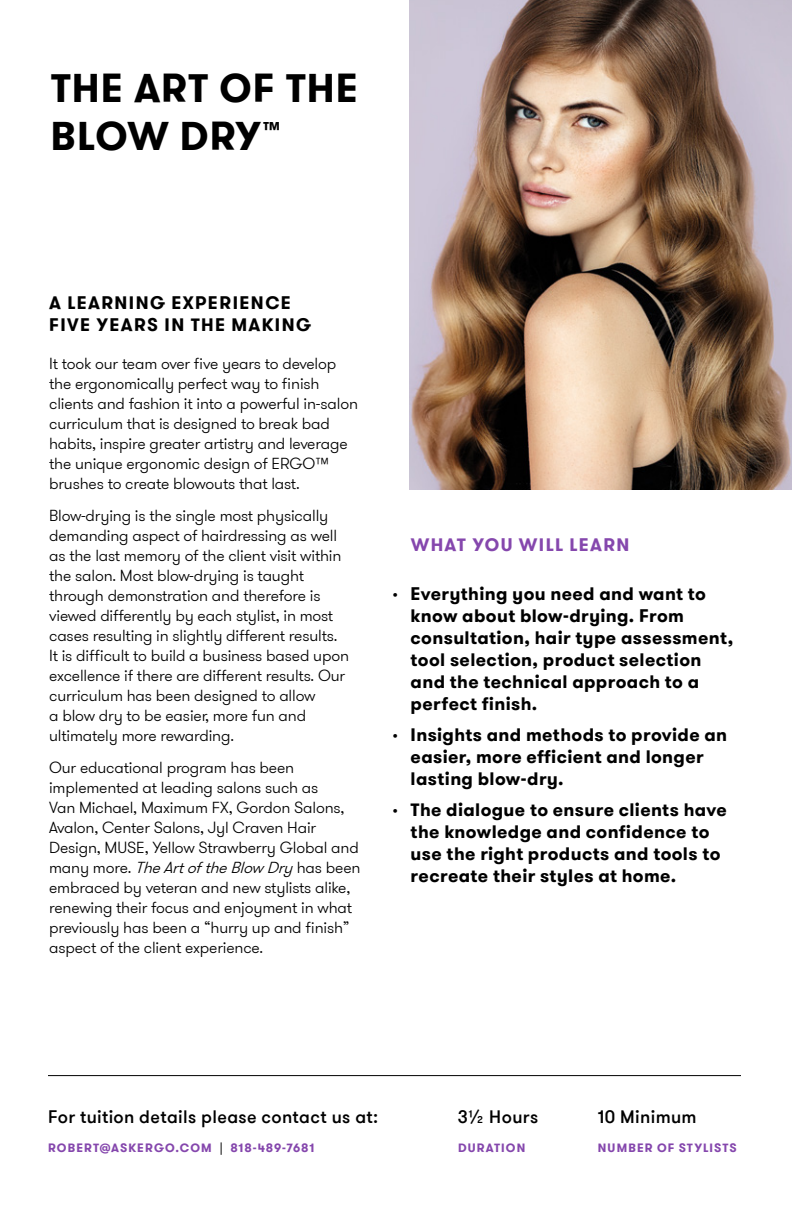
<style>
.page{position:relative;width:792px;height:1224px;background:#fff}
.page>*{position:absolute;margin:0;border:0;box-sizing:border-box;transform-origin:0 0}
.t1{font:700 40px/48px "GT Walsheim Pro";letter-spacing:.015em;color:#000}
.t2{font:700 18px/22px "GT Walsheim Pro";letter-spacing:.02em;color:#000}
.t3{font:500 18px "GT Walsheim Pro";letter-spacing:.02em;color:#000}
.t4{font:700 18px/22px "GT Walsheim Pro";letter-spacing:.075em;color:#000}
.t5{font:700 18px "GT Walsheim Pro";letter-spacing:.075em;color:#8547ad}
.t6{font:300 16px/20px "GT Walsheim Pro";letter-spacing:-.01em;color:#000}
.t7{font:700 12px "GT Walsheim Pro";letter-spacing:.09em;color:#8547ad}
.s1{font-style:italic}
.s2{font-weight:500;font-size:16px}
.s3{font-weight:400;color:#000}
.s4{font-weight:400}
</style>
<div class="page">
<img style="left:409px;top:0;width:383px;height:490px">
<hr style="left:48px;top:1075px;width:693px;height:1px;background:#000">
<h1 class="t1" style="left:51px;top:64px;width:309px">THE ART OF THE<br>BLOW DRY<sup>™</sup></h1>
<p class="t4" style="left:49px;top:292px;width:263px">A LEARNING EXPERIENCE<br>FIVE YEARS IN THE MAKING</p>
<p class="t6" style="left:49px;top:354px;width:310px">It took our team over five years to develop the ergonomically perfect way to finish clients and fashion it into a powerful in-salon curriculum that is designed to break bad habits, inspire greater artistry and leverage the unique ergonomic design of ERGO™ brushes to create blowouts that last.</p>
<p class="t6" style="left:49px;top:506px;width:301px">Blow-drying is the single most physically demanding aspect of hairdressing as well as the last memory of the client visit within the salon. Most blow-drying is taught through demonstration and therefore is viewed differently by each stylist, in most cases resulting in slightly different results.<br>It is difficult to build a business based upon excellence if there are different results. Our curriculum has been designed to allow<br>a blow dry to be easier, more fun and ultimately more rewarding.</p>
<p class="t6" style="left:49px;top:758px;width:313px">Our educational program has been implemented at leading salons such as<br>Van Michael, Maximum FX, Gordon Salons, Avalon, Center Salons, Jyl Craven Hair Design, MUSE, Yellow Strawberry Global and many more. <span class="s1">The Artof the Blow Dry</span> has been embraced by veteran and new stylists alike, renewing their focus and enjoyment in what previously has been a “hurry up and finish” aspect of the client experience.</p>
<p class="t5" style="left:411px;top:533px;width:220px">WHAT YOU WILL LEARN</p>
<p class="t2" style="left:411px;top:583px;width:324px;text-indent:-18px"><span class="s2">•</span> Everything you need and want to know about blow-drying. From consultation, hair type assessment, tool selection, product selection and the technical approach to a perfect finish.</p>
<p class="t2" style="left:411px;top:724px;width:318px;text-indent:-18px"><span class="s2">•</span> Insights and methods to provide an easier, more efficient and longer lasting blow-dry.</p>
<p class="t2" style="left:411px;top:799px;width:318px;text-indent:-18px"><span class="s2">•</span> The dialogue to ensure clients have the knowledge and confidence to use the right products and tools to recreate their styles at home.</p>
<p class="t3" style="left:48px;top:1105px;width:332px">For tuition details please contact us at:</p>
<p class="t7" style="left:48px;top:1140px;width:268px">ROBERT@ASKERGO.COM <span class="s3">|</span> 818-489-7681</p>
<p class="t3" style="left:458px;top:1105px;width:82px">3<span class="s4">½</span> Hours</p>
<p class="t7" style="left:458px;top:1140px;width:69px">DURATION</p>
<p class="t3" style="left:598px;top:1105px;width:100px">10 Minimum</p>
<p class="t7" style="left:598px;top:1140px;width:141px">NUMBER OF STYLISTS</p>
</div>
